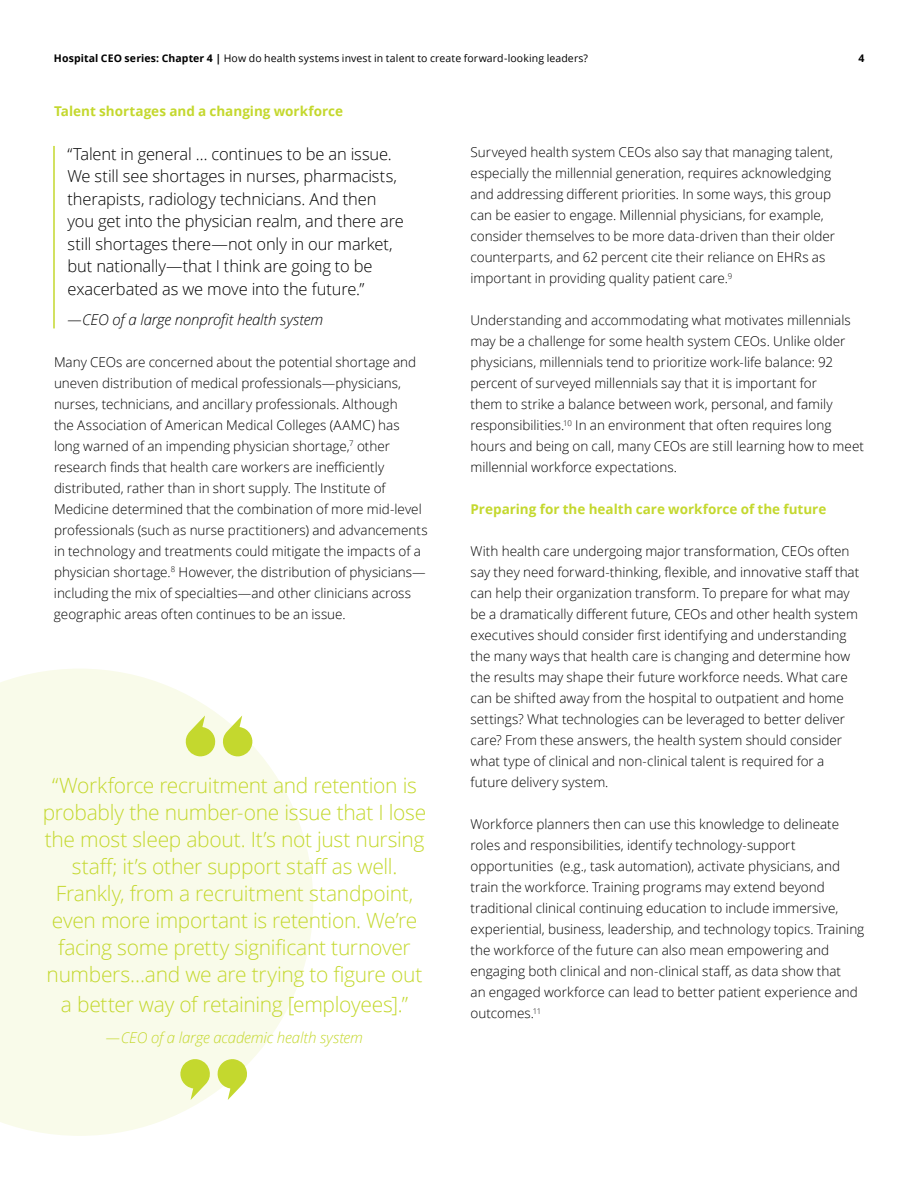
<style>
.page{position:relative;width:918px;height:1188px;background:#fff}
.page>*{position:absolute;margin:0;border:0;box-sizing:border-box;transform-origin:0 0}
.t1{font:300 21px/27px "Open Sans";letter-spacing:-.015em;color:#c4d82e;text-align:center}
.t2{font:300 16.5px/22.5px "Open Sans";letter-spacing:-.01em;color:#000}
.t3{font:italic 300 15px "Open Sans";letter-spacing:-.01em;color:#000}
.t4{font:italic 300 15px "Open Sans";letter-spacing:-.01em;color:#c4d82e}
.t5{font:300 13.5px/21px "Open Sans";color:#000}
.t6{font:700 13.5px "Open Sans";color:#c4d82e}
.t7{font:10.5px "Open Sans";letter-spacing:.01em;color:#000}
.t8{font:700 10.5px "Open Sans";color:#000}
.s1{font-weight:700}
</style>
<div class="page">
<hr style="left:53px;top:146px;width:2px;height:182px;background:#c4d82e">
<svg style="left:0;top:669px;width:313px;height:467px;fill:#f9fbea"></svg>
<svg style="left:222px;top:716px;width:30px;height:40px"></svg>
<svg style="left:185px;top:716px;width:31px;height:40px"></svg>
<svg style="left:180px;top:1059px;width:31px;height:41px"></svg>
<svg style="left:217px;top:1059px;width:31px;height:41px"></svg>
<p class="t7" style="left:54px;top:51px;width:536px"><span class="s1">Hospital CEO series: Chapter 4 |</span> How do health systems invest in talent to create forward-looking leaders?</p>
<p class="t8" style="left:858px;top:51px;width:7px">4</p>
<p class="t6" style="left:54px;top:102px;width:291px">Talent shortages and a changing workforce</p>
<p class="t2" style="left:68px;top:142px;width:338px">“Talent in general … continues to be an issue.<br>We still see shortages in nurses, pharmacists, therapists, radiology technicians. And then you get into the physician realm, and there are still shortages there—not only in our market, but nationally—that I think are going to be exacerbated as we move into the future.”</p>
<p class="t3" style="left:68px;top:309px;width:257px">—CEO of a large nonprofit health system</p>
<p class="t5" style="left:54px;top:351px;width:375px">Many CEOs are concerned about the potential shortage and uneven distribution of medical professionals—physicians, nurses, technicians, and ancillary professionals. Although<br>the Association of American Medical Colleges (AAMC) has long warned of an impending physician shortage,<sup>7</sup> other research finds that health care workers are inefficiently distributed, rather than in short supply. The Institute of Medicine determined that the combination of more mid-level professionals (such as nurse practitioners) and advancements in technology and treatments could mitigate the impacts of a physician shortage.<sup>8</sup> However, the distribution of physicians— including the mix of specialties—and other clinicians across geographic areas often continues to be an issue.</p>
<p class="t1" style="left:43px;top:771px;width:385px">“Workforce recruitment and retention is probably the number-one issue that I lose the most sleep about. It’s not just nursing staff; it’s other support staff as well.<br>Frankly, from a recruitment standpoint, even more important is retention. We’re facing some pretty significant turnover numbers…and we are trying to figure out</p>
<h1 class="t1" style="left:61px;top:990px;width:349px">a better way of retaining [employees].”</h1>
<p class="t4" style="left:106px;top:1027px;width:259px">—CEO of a large academic health system</p>
<p class="t5" style="left:471px;top:142px;width:366px">Surveyed health system CEOs also say that managing talent, especially the millennial generation, requires acknowledging and addressing different priorities. In some ways, this group can be easier to engage. Millennial physicians, for example, consider themselves to be more data-driven than their older counterparts, and 62 percent cite their reliance on EHRs as important in providing quality patient care.<sup>9</sup></p>
<p class="t5" style="left:471px;top:310px;width:395px">Understanding and accommodating what motivates millennials may be a challenge for some health system CEOs. Unlike older physicians, millennials tend to prioritize work-life balance: 92 percent of surveyed millennials say that it is important for<br>them to strike a balance between work, personal, and family responsibilities.<sup>10</sup> In an environment that often requires long hours and being on call, many CEOs are still learning how to meet millennial workforce expectations.</p>
<p class="t6" style="left:471px;top:500px;width:357px">Preparing for the health care workforce of the future</p>
<p class="t5" style="left:471px;top:541px;width:390px">With health care undergoing major transformation, CEOs often say they need forward-thinking, flexible, and innovative staff that can help their organization transform. To prepare for what may be a dramatically different future, CEOs and other health system executives should consider first identifying and understanding the many ways that health care is changing and determine how the results may shape their future workforce needs. What care can be shifted away from the hospital to outpatient and home settings? What technologies can be leveraged to better deliver care? From these answers, the health system should consider what type of clinical and non-clinical talent is required for a future delivery system.</p>
<p class="t5" style="left:471px;top:814px;width:395px">Workforce planners then can use this knowledge to delineate roles and responsibilities, identify technology-support opportunities (e.g., task automation), activate physicians, and train the workforce. Training programs may extend beyond traditional clinical continuing education to include immersive, experiential, business, leadership, and technology topics. Training the workforce of the future can also mean empowering and engaging both clinical and non-clinical staff, as data show that<br>an engaged workforce can lead to better patient experience and outcomes.<sup>11</sup></p>
</div>
